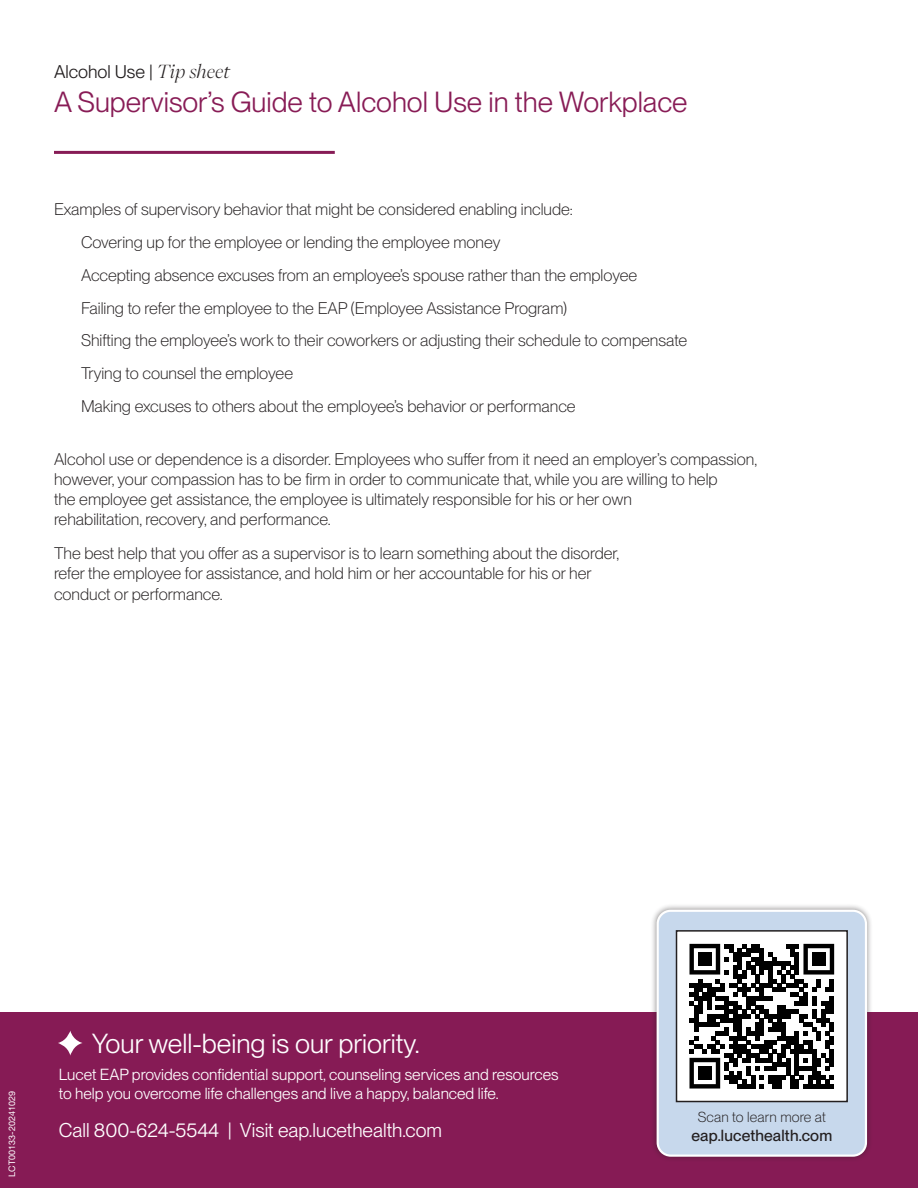
<style>
.page{position:relative;width:918px;height:1188px;background:#fff}
.page>*{position:absolute;margin:0;border:0;box-sizing:border-box;transform-origin:0 0}
.t1{font:28.5px "PP Neue Montreal";color:#881c56}
.t2{font:27px "PP Neue Montreal";color:#fff}
.t3{font:19.5px "PP Neue Montreal";color:#fff}
.t4{font:18px "PP Neue Montreal";color:#231f20}
.Bullet_Body{font:300 16.5px/20.2px "PP Neue Montreal";color:#231f20}
.Body_Copy{font:300 16.5px "PP Neue Montreal";color:#231f20}
.t5{font:15.75px/19.8px "PP Neue Montreal";color:#fff}
.t6{font:500 15.75px "PP Neue Montreal";letter-spacing:.01em;color:#231f20}
.t7{font:300 14.25px "PP Neue Montreal";letter-spacing:.01em;color:#231f20}
.t8{font:9px "Helvetica Neue LT Std";color:#fff}
.s1{font-family:"PP Eiko";font-weight:300;font-style:italic}
</style>
<div class="page">
<div style="left:0;top:1012px;width:918px;height:176px;background:#861b55"></div>
<svg style="left:58px;top:1031px;width:25px;height:25px"></svg>
<div style="left:650px;top:903px;width:223px;height:260px;background:#231f20;opacity:.5"></div>
<div style="left:658px;top:911px;width:208px;height:245px;background:#c7d8ec;border-radius:13px"></div>
<div style="left:657px;top:910px;width:210px;height:247px;border:2px solid #fff;border-radius:13px"></div>
<div style="left:677px;top:931px;width:170px;height:171px;background:#fff"></div>
<svg style="left:690px;top:944px;width:144px;height:145px"></svg>
<div style="left:676px;top:930px;width:172px;height:172px;border:2px solid #231f20"></div>
<hr style="left:54px;top:151px;width:281px;height:3px;background:#871c56">
<p class="t4" style="left:54px;top:61px;width:177px">Alcohol Use | <span class="s1">Tip sheet</span></p>
<p class="t1" style="left:54px;top:86px;width:635px">A Supervisor’s Guide to Alcohol Use in the Workplace</p>
<p class="Body_Copy" style="left:54px;top:199px;width:521px">Examples of supervisory behavior that might be considered enabling include:</p>
<p class="Bullet_Body" style="left:81px;top:232px;width:421px">Covering up for the employee or lending the employee money</p>
<p class="Bullet_Body" style="left:81px;top:265px;width:558px">Accepting absence excuses from an employee’s spouse rather than the employee</p>
<p class="Bullet_Body" style="left:81px;top:298px;width:487px">Failing to refer the employee to the EAP (Employee Assistance Program)</p>
<p class="Bullet_Body" style="left:81px;top:330px;width:608px">Shifting the employee’s work to their coworkers or adjusting their schedule to compensate</p>
<p class="Bullet_Body" style="left:81px;top:363px;width:214px">Trying to counsel the employee</p>
<p class="Bullet_Body" style="left:81px;top:396px;width:496px">Making excuses to others about the employee’s behavior or performance</p>
<p class="Bullet_Body" style="left:54px;top:449px;width:705px">Alcohol use or dependence is a disorder. Employees who suffer from it need an employer’s compassion, however, your compassion has to be firm in order to communicate that, while you are willing to help<br>the employee get assistance, the employee is ultimately responsible for his or her own<br>rehabilitation, recovery, and performance.</p>
<p class="Bullet_Body" style="left:54px;top:543px;width:567px">The best help that you offer as a supervisor is to learn something about the disorder, refer the employee for assistance, and hold him or her accountable for his or her conduct or performance.</p>
<p class="t8" style="left:6px;top:1177px;width:87px;rotate:-90deg">LCT00133-20241029</p>
<p class="t2" style="left:92px;top:1028px;width:329px">Your well-being is our priority.</p>
<p class="t5" style="left:59px;top:1064px;width:501px">Lucet EAP provides confidential support, counseling services and resources to help you overcome life challenges and live a happy, balanced life.</p>
<p class="t7" style="left:698px;top:1109px;width:130px">Scan to learn more at</p>
<p class="t3" style="left:59px;top:1119px;width:385px">Call 800-624-5544 | Visit eap.lucethealth.com</p>
<p class="t6" style="left:691px;top:1126px;width:142px">eap.lucethealth.com</p>
</div>
